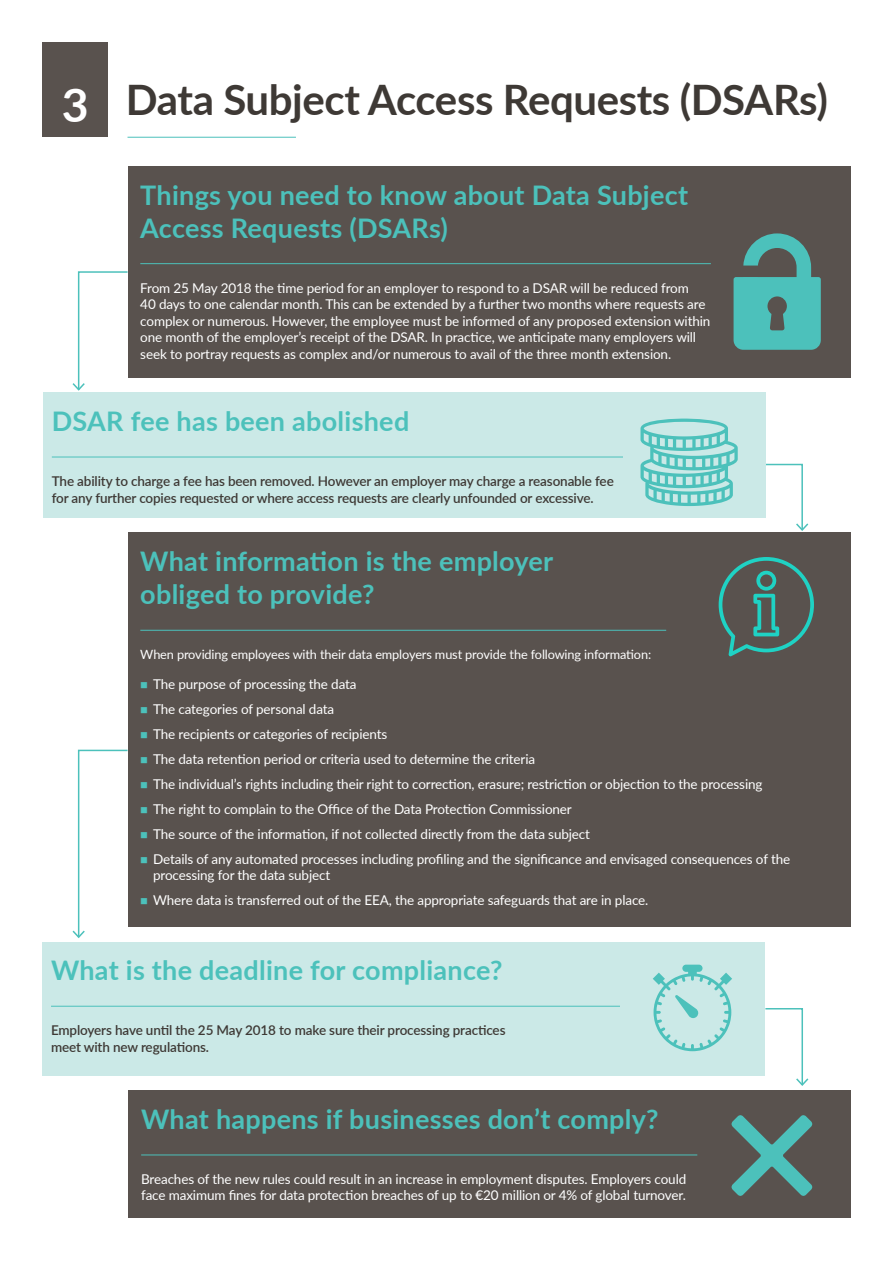
<style>
.page{position:relative;width:893px;height:1263px;background:#fff}
.page>*{position:absolute;margin:0;border:0;box-sizing:border-box;transform-origin:0 0}
.t1{font:700 42px "Lato";letter-spacing:-.01em;color:#3e3935}
.t2{font:700 27px/33px "Lato";letter-spacing:.01em;color:#4cc1bb}
.t3{font:13.5px/16.5px "Lato";letter-spacing:-.01em;color:#fff}
.t4{font:600 13.5px/16.5px "Lato";letter-spacing:-.01em;color:#3e3935}
.t5{font:12.75px "Lato";letter-spacing:-.01em;color:#fff}
.s1{font-size:46.35px;color:#fff}
.s2{color:#4cc1bb}
</style>
<div class="page">
<svg style="left:765px;top:463px;width:44px;height:68px"></svg>
<svg style="left:764px;top:1008px;width:45px;height:78px"></svg>
<div style="left:43px;top:941px;width:722px;height:134px;background:#cbe9e7"></div>
<hr style="left:51px;top:1006px;width:570px;height:1px;background:#4cc1bb">
<svg style="left:653px;top:965px;width:79px;height:86px"></svg>
<svg style="left:72px;top:271px;width:56px;height:120px"></svg>
<svg style="left:72px;top:749px;width:56px;height:189px"></svg>
<div style="left:128px;top:166px;width:722px;height:212px;background:#59524e"></div>
<hr style="left:140px;top:263px;width:571px;height:1px;background:#4cc1bb">
<svg style="left:733px;top:233px;width:88px;height:117px"></svg>
<div style="left:43px;top:392px;width:722px;height:126px;background:#cbe9e7"></div>
<hr style="left:52px;top:457px;width:571px;height:1px;background:#4cc1bb">
<svg style="left:640px;top:419px;width:98px;height:87px"></svg>
<div style="left:128px;top:533px;width:722px;height:394px;background:#59524e"></div>
<hr style="left:140px;top:630px;width:526px;height:1px;background:#4cc1bb">
<svg style="left:719px;top:557px;width:95px;height:99px"></svg>
<div style="left:128px;top:1090px;width:722px;height:128px;background:#59524e"></div>
<hr style="left:141px;top:1154px;width:556px;height:1px;background:#4cc1bb">
<svg style="left:731px;top:1115px;width:81px;height:81px"></svg>
<div style="left:43px;top:43px;width:65px;height:94px;background:#59524e"></div>
<hr style="left:128px;top:137px;width:168px;height:1px;background:#4cc1bb">
<h1 class="t1" style="left:62px;top:69px;width:768px"><span class="s1">3</span> Data Subject Access Requests (DSARs)</h1>
<h2 class="t2" style="left:140px;top:177px;width:549px">Things you need to know about Data Subject<br>Access Requests (DSARs)</h2>
<p class="t3" style="left:140px;top:279px;width:572px">From 25 May 2018 the time period for an employer to respond to a DSAR will be reduced from<br>40 days to one calendar month. This can be extended by a further two months where requests are complex or numerous. However, the employee must be informed of any proposed extension within one month of the employer’s receipt of the DSAR. In practice, we anticipate many employers will seek to portray requests as complex and/or numerous to avail of the three month extension.</p>
<h2 class="t2" style="left:52px;top:404px;width:359px">DSAR fee has been abolished</h2>
<p class="t4" style="left:52px;top:472px;width:563px;line-height:17.2px">The ability to charge a fee has been removed. However an employer may charge a reasonable fee for any further copies requested or where access requests are clearly unfounded or excessive.</p>
<h2 class="t2" style="left:140px;top:544px;width:415px">What information is the employer obliged to provide?</h2>
<p class="t5" style="left:140px;top:645px;width:512px">When providing employees with their data employers must provide the following information:</p>
<p class="t3" style="left:140px;top:675px;width:218px"><span class="s2">■</span> The purpose of processing the data</p>
<p class="t3" style="left:140px;top:700px;width:195px"><span class="s2">■</span> The categories of personal data</p>
<p class="t3" style="left:140px;top:725px;width:248px"><span class="s2">■</span> The recipients or categories of recipients</p>
<p class="t3" style="left:140px;top:750px;width:396px"><span class="s2">■</span> The data retention period or criteria used to determine the criteria</p>
<p class="t3" style="left:140px;top:775px;width:624px"><span class="s2">■</span> The individual’s rights including their right to correction, erasure; restriction or objection to the processing</p>
<p class="t3" style="left:140px;top:800px;width:433px"><span class="s2">■</span> The right to complain to the Office of the Data Protection Commissioner</p>
<p class="t3" style="left:140px;top:825px;width:451px"><span class="s2">■</span> The source of the information, if not collected directly from the data subject</p>
<p class="t3" style="left:153px;top:850px;width:639px;text-indent:-13px"><span class="s2">■</span> Details of any automated processes including profiling and the significance and envisaged consequences of the processing for the data subject</p>
<p class="t3" style="left:140px;top:892px;width:509px"><span class="s2">■</span> Where data is transferred out of the EEA, the appropriate safeguards that are in place.</p>
<h2 class="t2" style="left:51px;top:953px;width:453px">What is the deadline for compliance?</h2>
<p class="t4" style="left:51px;top:1021px;width:456px">Employers have until the 25 May 2018 to make sure their processing practices meet with new regulations.</p>
<h2 class="t2" style="left:141px;top:1101px;width:519px">What happens if businesses don’t comply?</h2>
<p class="t3" style="left:141px;top:1170px;width:547px">Breaches of the new rules could result in an increase in employment disputes. Employers could face maximum fines for data protection breaches of up to €20 million or 4% of global turnover.</p>
</div>
